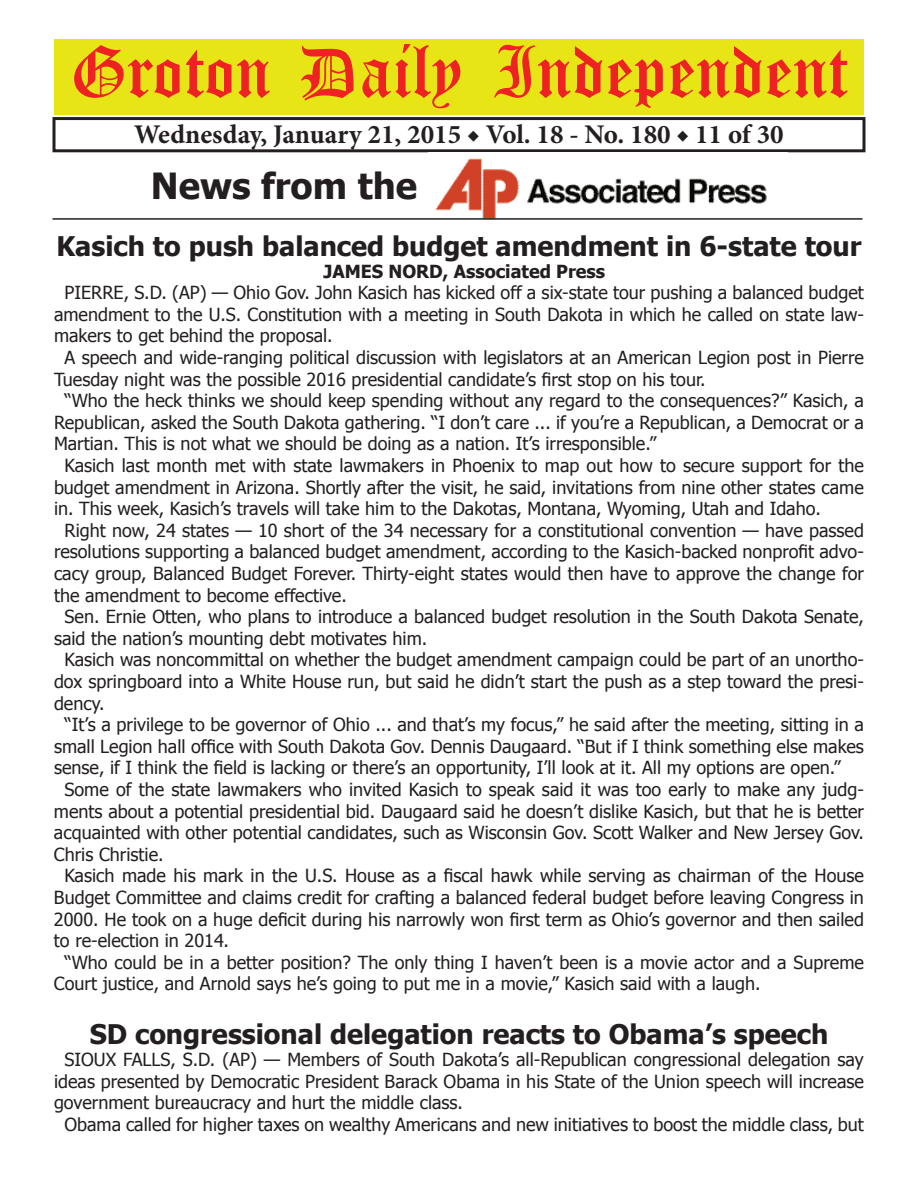
<style>
.page{position:relative;width:918px;height:1188px;background:#fff}
.page>*{position:absolute;margin:0;border:0;box-sizing:border-box;transform-origin:0 0}
.t1{font:54px "Old English Five";color:#ee2123}
.t2{font:700 36px "Tahoma";color:#231f20}
.t3{font:700 27px "Tahoma";color:#231f20}
.t4{font:700 27px "Minion Pro";color:#231f20}
.t5{font:18px "Tahoma";color:#231f20}
.t6{font:700 18px "Tahoma";color:#231f20}
</style>
<div class="page">
<div style="left:52px;top:117px;width:814px;height:35px;border:3px solid #231f20"></div>
<div style="left:54px;top:40px;width:810px;height:75px;background:#e7e515"></div>
<img style="left:435px;top:158px;width:332px;height:60px">
<hr style="left:52px;top:218px;width:810px;height:2px;background:#231f20">
<h1 class="t1" style="left:70px;top:47px;width:779px">Groton Daily Independent</h1>
<h3 class="t4" style="left:134px;top:116px;width:651px">Wednesday, January 21, 2015 ◆ Vol. 18 - No. 180 ◆ 11 of 30</h3>
<h2 class="t2" style="left:151px;top:161px;width:268px">News from the</h2>
<h3 class="t3" style="left:57px;top:227px;width:807px">Kasich to push balanced budget amendment in 6-state tour</h3>
<p class="t6" style="left:323px;top:259px;width:283px">JAMES NORD, Associated Press</p>
<p class="t5" style="left:64px;top:281px;width:801px">PIERRE, S.D. (AP) — Ohio Gov. John Kasich has kicked off a six-state tour pushing a balanced budget</p>
<p class="t5" style="left:54px;top:302px;width:812px">amendment to the U.S. Constitution with a meeting in South Dakota in which he called on state law-</p>
<p class="t5" style="left:54px;top:324px;width:280px">makers to get behind the proposal.</p>
<p class="t5" style="left:64px;top:345px;width:801px">A speech and wide-ranging political discussion with legislators at an American Legion post in Pierre</p>
<p class="t5" style="left:54px;top:367px;width:653px">Tuesday night was the possible 2016 presidential candidate’s first stop on his tour.</p>
<p class="t5" style="left:64px;top:389px;width:801px">“Who the heck thinks we should keep spending without any regard to the consequences?” Kasich, a</p>
<p class="t5" style="left:54px;top:410px;width:811px">Republican, asked the South Dakota gathering. “I don’t care ... if you’re a Republican, a Democrat or a</p>
<p class="t5" style="left:54px;top:432px;width:604px">Martian. This is not what we should be doing as a nation. It’s irresponsible.”</p>
<p class="t5" style="left:64px;top:453px;width:801px">Kasich last month met with state lawmakers in Phoenix to map out how to secure support for the</p>
<p class="t5" style="left:54px;top:475px;width:811px">budget amendment in Arizona. Shortly after the visit, he said, invitations from nine other states came</p>
<p class="t5" style="left:54px;top:497px;width:768px">in. This week, Kasich’s travels will take him to the Dakotas, Montana, Wyoming, Utah and Idaho.</p>
<p class="t5" style="left:64px;top:518px;width:801px">Right now, 24 states — 10 short of the 34 necessary for a constitutional convention — have passed</p>
<p class="t5" style="left:54px;top:540px;width:811px">resolutions supporting a balanced budget amendment, according to the Kasich-backed nonprofit advo-</p>
<p class="t5" style="left:54px;top:561px;width:811px">cacy group, Balanced Budget Forever. Thirty-eight states would then have to approve the change for</p>
<p class="t5" style="left:54px;top:583px;width:294px">the amendment to become effective.</p>
<p class="t5" style="left:64px;top:605px;width:801px">Sen. Ernie Otten, who plans to introduce a balanced budget resolution in the South Dakota Senate,</p>
<p class="t5" style="left:54px;top:626px;width:375px">said the nation’s mounting debt motivates him.</p>
<p class="t5" style="left:64px;top:648px;width:801px">Kasich was noncommittal on whether the budget amendment campaign could be part of an unortho-</p>
<p class="t5" style="left:54px;top:669px;width:811px">dox springboard into a White House run, but said he didn’t start the push as a step toward the presi-</p>
<p class="t5" style="left:54px;top:691px;width:52px">dency.</p>
<p class="t5" style="left:64px;top:713px;width:801px">“It’s a privilege to be governor of Ohio ... and that’s my focus,” he said after the meeting, sitting in a</p>
<p class="t5" style="left:54px;top:734px;width:811px">small Legion hall office with South Dakota Gov. Dennis Daugaard. “But if I think something else makes</p>
<p class="t5" style="left:54px;top:756px;width:788px">sense, if I think the field is lacking or there’s an opportunity, I’ll look at it. All my options are open.”</p>
<p class="t5" style="left:64px;top:777px;width:801px">Some of the state lawmakers who invited Kasich to speak said it was too early to make any judg-</p>
<p class="t5" style="left:54px;top:799px;width:811px">ments about a potential presidential bid. Daugaard said he doesn’t dislike Kasich, but that he is better</p>
<p class="t5" style="left:54px;top:821px;width:811px">acquainted with other potential candidates, such as Wisconsin Gov. Scott Walker and New Jersey Gov.</p>
<p class="t5" style="left:54px;top:842px;width:111px">Chris Christie.</p>
<p class="t5" style="left:64px;top:864px;width:801px">Kasich made his mark in the U.S. House as a fiscal hawk while serving as chairman of the House</p>
<p class="t5" style="left:54px;top:885px;width:812px">Budget Committee and claims credit for crafting a balanced federal budget before leaving Congress in</p>
<p class="t5" style="left:54px;top:907px;width:811px">2000. He took on a huge deficit during his narrowly won first term as Ohio’s governor and then sailed</p>
<p class="t5" style="left:54px;top:929px;width:177px">to re-election in 2014.</p>
<p class="t5" style="left:64px;top:950px;width:801px">“Who could be in a better position? The only thing I haven’t been is a movie actor and a Supreme</p>
<p class="t5" style="left:54px;top:972px;width:708px">Court justice, and Arnold says he’s going to put me in a movie,” Kasich said with a laugh.</p>
<h3 class="t3" style="left:90px;top:1016px;width:740px">SD congressional delegation reacts to Obama’s speech</h3>
<p class="t5" style="left:64px;top:1047px;width:801px">SIOUX FALLS, S.D. (AP) — Members of South Dakota’s all-Republican congressional delegation say</p>
<p class="t5" style="left:54px;top:1069px;width:811px">ideas presented by Democratic President Barack Obama in his State of the Union speech will increase</p>
<p class="t5" style="left:54px;top:1091px;width:411px">government bureaucracy and hurt the middle class.</p>
<p class="t5" style="left:64px;top:1112px;width:801px">Obama called for higher taxes on wealthy Americans and new initiatives to boost the middle class, but</p>
</div>
